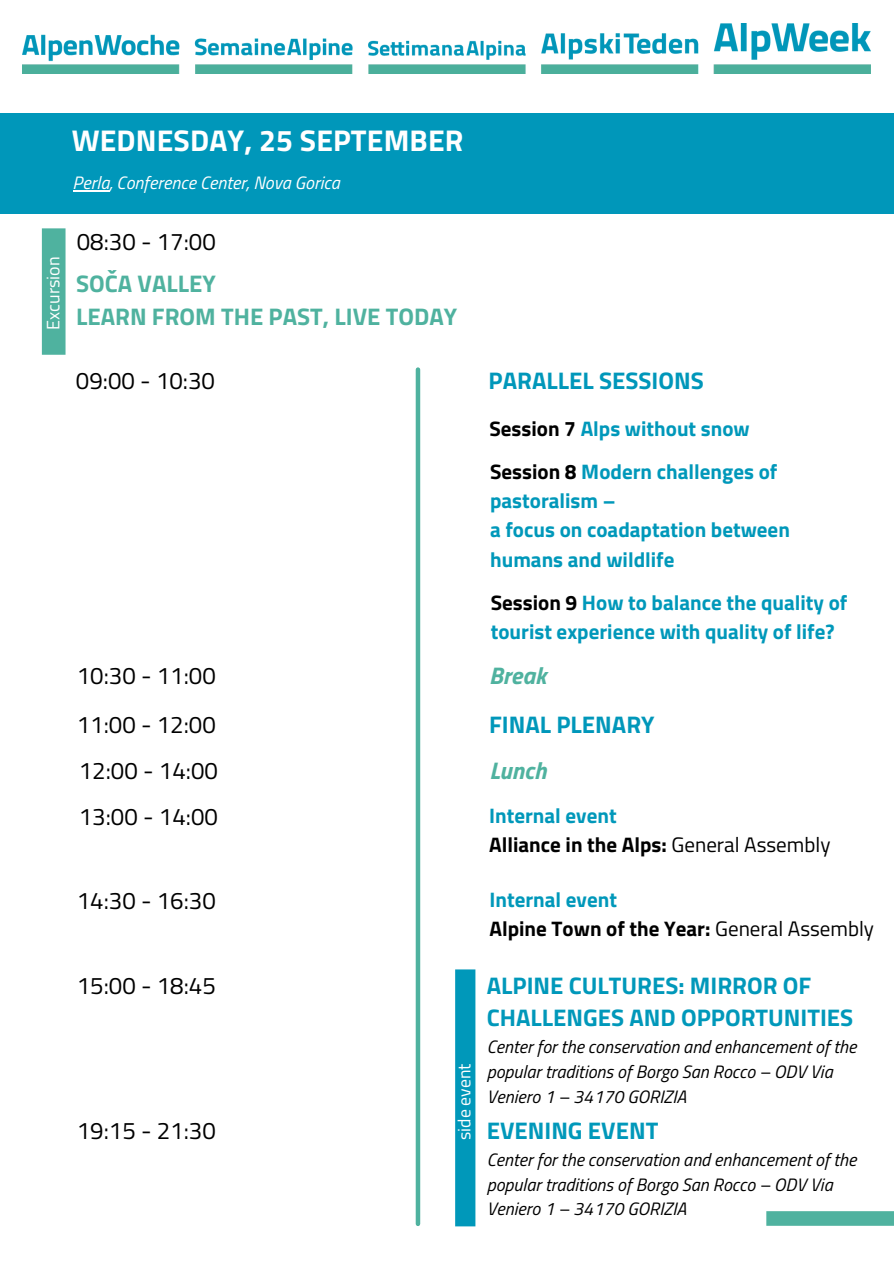
<style>
.page{position:relative;width:894px;height:1264px;background:#fff}
.page>*{position:absolute;margin:0;border:0;box-sizing:border-box;transform-origin:0 0}
.t1{font:700 30px "Titillium Web";letter-spacing:.005em;color:#fff}
.t2{font:24px "Titillium Web";color:#000}
.t3{font:700 24px/32.7px "Titillium Web";color:#0098ba}
.t4{font:700 24px/32.7px "Titillium Web";color:#4fb29f}
.t5{font:700 24px "Titillium Web";color:#0097ba}
.t6{font:italic 700 24px "Titillium Web";color:#4fb29f}
.t7{font:700 21px/29.2px "Titillium Web";color:#0098ba}
.t8{font:700 21px/29.2px "Titillium Web";color:#000}
.t9{font:italic 18px/24.8px "Titillium Web";color:#000}
.t10{font:italic 18px "Titillium Web";color:#fff}
.t11{font:18px "Titillium Web";color:#fff}
.t12{font:17.7px "Titillium Web";color:#fff}
.s1{color:#000}
.s2{color:#0098ba}
.s3{font-weight:400}
</style>
<div class="page">
<div style="left:766px;top:1211px;width:127px;height:14px;background:#4fb29f"></div>
<div style="left:0;top:113px;width:893px;height:101px;background:#0097ba"></div>
<div style="left:415px;top:369px;width:5px;height:854px;background:#4fb29f"></div>
<div style="left:455px;top:969px;width:20px;height:257px;background:#0098ba"></div>
<hr style="left:73px;top:190px;width:36px;height:2px;background:#fff">
<div style="left:42px;top:228px;width:23px;height:127px;background:#4fb29f"></div>
<img style="left:23px;top:23px;width:847px;height:51px">
<h2 class="t1" style="left:72px;top:117px;width:393px">WEDNESDAY, 25 SEPTEMBER</h2>
<h5 class="t10" style="left:73px;top:169px;width:268px">Perla, Conference Center, Nova Gorica</h5>
<h6 class="t11" style="left:39px;top:330px;width:75px;rotate:-90deg">Excursion</h6>
<h5 class="t2" style="left:77px;top:223px;width:140px">08:30 - 17:00</h5>
<h5 class="t4" style="left:76px;top:267px;width:382px">SOČA VALLEY<br>LEARN FROM THE PAST, LIVE TODAY</h5>
<h4 class="t2" style="left:76px;top:361px;width:140px">09:00 - 10:30</h4>
<h3 class="t5" style="left:488px;top:361px;width:217px">PARALLEL SESSIONS</h3>
<h6 class="t7" style="left:489px;top:413px;width:262px"><span class="s1">Session 7</span> Alps without snow</h6>
<h3 class="t7" style="left:490px;top:456px;width:301px"><span class="s1">Session 8</span> Modern challenges of pastoralism –<br>a focus on coadaptation between humans and wildlife</h3>
<h2 class="t7" style="left:490px;top:587px;width:358px"><span class="s1">Session 9</span> How to balance the quality of tourist experience with quality of life?</h2>
<p class="t2" style="left:77px;top:657px;width:140px">10:30 - 11:00</p>
<h1 class="t6" style="left:489px;top:657px;width:59px">Break</h1>
<p class="t2" style="left:77px;top:705px;width:140px">11:00 - 12:00</p>
<p class="t5" style="left:489px;top:705px;width:167px">FINAL PLENARY</p>
<h4 class="t2" style="left:79px;top:751px;width:140px">12:00 - 14:00</h4>
<h2 class="t6" style="left:489px;top:751px;width:58px">Lunch</h2>
<h4 class="t2" style="left:79px;top:797px;width:140px">13:00 - 14:00</h4>
<h4 class="t8" style="left:489px;top:800px;width:343px"><span class="s2">Internal event<br></span>Alliance in the Alps: <span class="s3">General Assembly</span></h4>
<h4 class="t8" style="left:489px;top:884px;width:386px"><span class="s2">Internal event<br></span>Alpine Town of the Year: <span class="s3">General Assembly</span></h4>
<h4 class="t2" style="left:77px;top:881px;width:140px">14:30 - 16:30</h4>
<h2 class="t3" style="left:486px;top:968px;width:368px">ALPINE CULTURES: MIRROR OF<br>CHALLENGES AND OPPORTUNITIES</h2>
<p class="t9" style="left:486px;top:1034px;width:371px">Center for the conservation and enhancement of the popular traditions of Borgo San Rocco – ODV Via<br>Veniero 1 – 34170 GORIZIA</p>
<h4 class="t2" style="left:77px;top:966px;width:140px">15:00 - 18:45</h4>
<h4 class="t12" style="left:450px;top:1139px;width:78px;rotate:-90deg">side event</h4>
<h4 class="t2" style="left:77px;top:1111px;width:140px">19:15 - 21:30</h4>
<h2 class="t3" style="left:486px;top:1113px;width:173px">EVENING EVENT</h2>
<p class="t9" style="left:486px;top:1146px;width:371px">Center for the conservation and enhancement of the popular traditions of Borgo San Rocco – ODV Via<br>Veniero 1 – 34170 GORIZIA</p>
</div>
